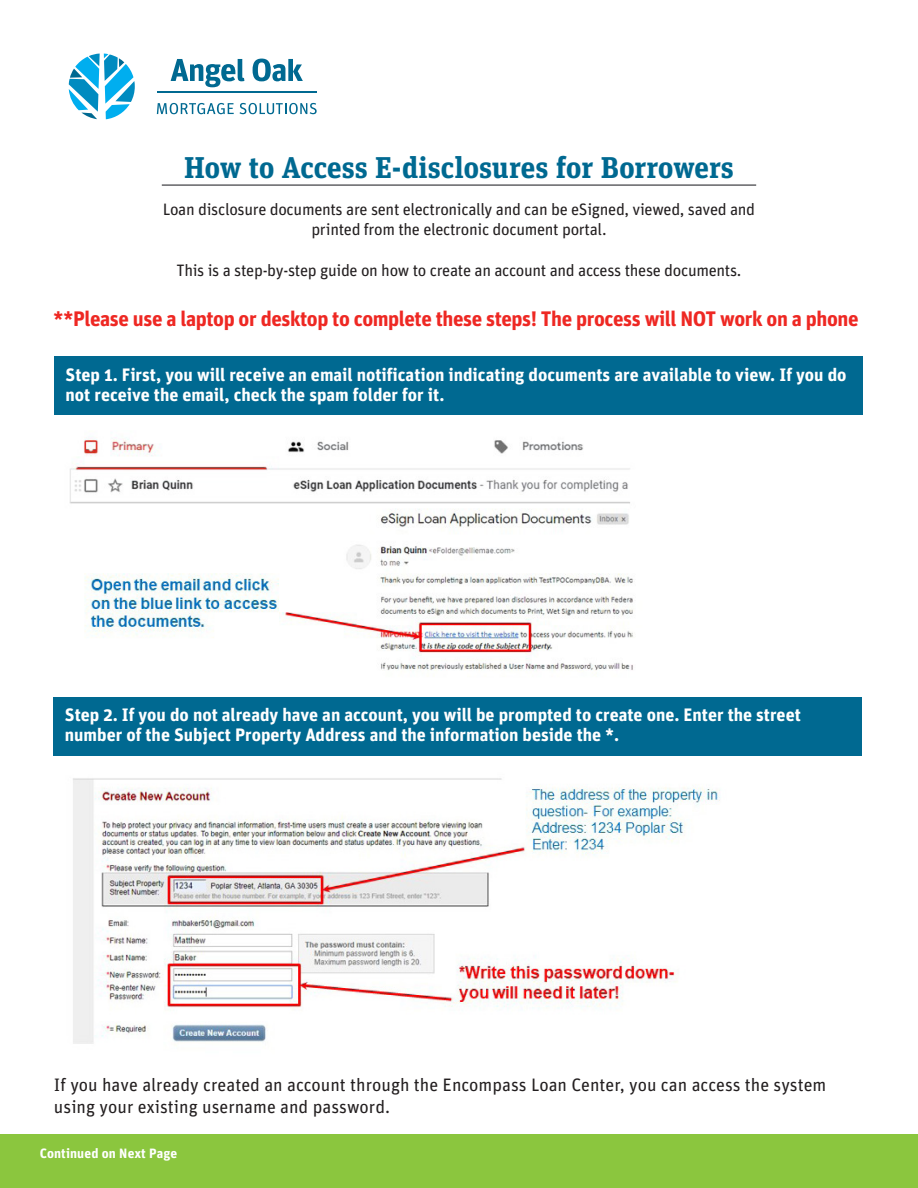
<style>
.page{position:relative;width:918px;height:1188px;background:#fff}
.page>*{position:absolute;margin:0;border:0;box-sizing:border-box;transform-origin:0 0}
.t1{font:700 30px "Unit Slab OT";color:#006991}
.t2{font:700 21px "Unit OT";letter-spacing:-.02em;color:#ee2823}
.t3{font:700 18px/19.4px "Unit OT";color:#fff}
.t4{font:18px/21.6px "Unit OT";color:#231f20}
.t5{font:16.5px/19.8px "Unit OT";letter-spacing:-.02em;color:#231f20;text-align:center}
.t6{font:700 13.5px "Unit OT";letter-spacing:.01em;color:#fff}
</style>
<div class="page">
<div style="left:0;top:1134px;width:918px;height:54px;background:#8bc63e"></div>
<hr style="left:162px;top:184px;width:594px;height:2px;background:#636366">
<svg style="left:157px;top:103px;width:77px;height:11px"></svg>
<svg style="left:240px;top:103px;width:77px;height:11px"></svg>
<hr style="left:157px;top:91px;width:160px;height:2px;background:#006991">
<svg style="left:171px;top:59px;width:73px;height:28px"></svg>
<svg style="left:253px;top:59px;width:50px;height:22px"></svg>
<svg style="left:69px;top:54px;width:66px;height:65px"></svg>
<div style="left:54px;top:357px;width:809px;height:58px;background:#006991"></div>
<div style="left:53px;top:697px;width:809px;height:58px;background:#006991"></div>
<img style="left:69px;top:437px;width:564px;height:234px">
<img style="left:73px;top:778px;width:647px;height:266px">
<h1 class="t1" style="left:184px;top:148px;width:551px">How to Access E-disclosures for Borrowers</h1>
<p class="t5" style="left:163px;top:199px;width:594px">Loan disclosure documents are sent electronically and can be eSigned, viewed, saved and printed from the electronic document portal.</p>
<p class="t5" style="left:177px;top:260px;width:567px">This is a step-by-step guide on how to create an account and access these documents.</p>
<p class="t2" style="left:53px;top:305px;width:807px">**Please use a laptop or desktop to complete these steps! The process will NOT work on a phone</p>
<p class="t3" style="left:66px;top:365px;width:782px">Step 1. First, you will receive an email notification indicating documents are available to view. If you do not receive the email, check the spam folder for it.</p>
<p class="t3" style="left:65px;top:705px;width:737px">Step 2. If you do not already have an account, you will be prompted to create one. Enter the street number of the Subject Property Address and the information beside the *.</p>
<p class="t4" style="left:54px;top:1074px;width:774px">If you have already created an account through the Encompass Loan Center, you can access the system using your existing username and password.</p>
<p class="t6" style="left:40px;top:1144px;width:139px">Continued on Next Page</p>
</div>
